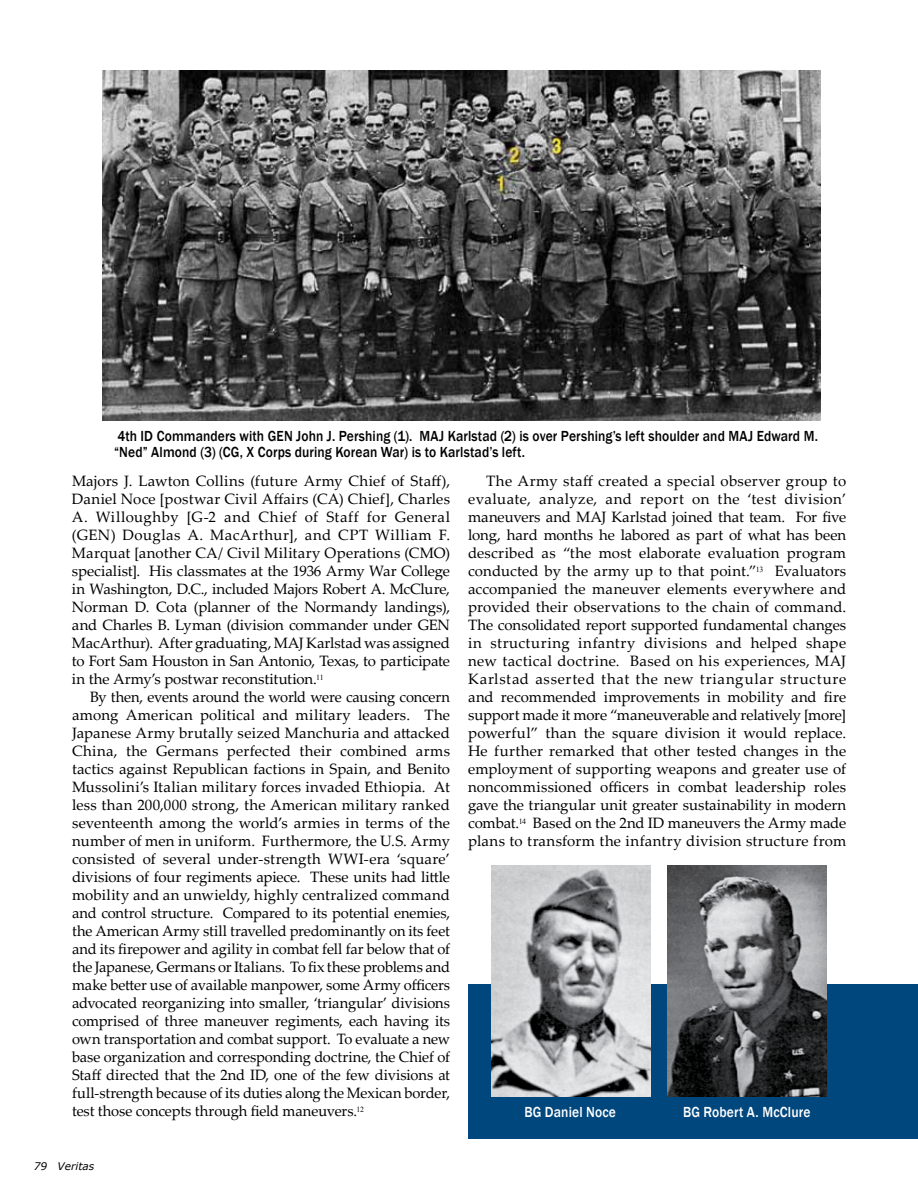
<style>
.page{position:relative;width:918px;height:1188px;background:#fff}
.page>*{position:absolute;margin:0;border:0;box-sizing:border-box;transform-origin:0 0}
.t1{font:15px/18px "Palatino Linotype";color:#000;text-align:justify}
.t2{font:500 15px/16.5px "Franklin Gothic";letter-spacing:.01em;color:#000;scale:.9 1}
.t3{font:500 15px "Franklin Gothic";letter-spacing:.01em;color:#fff;scale:.9 1}
.t4{font:italic 10.5px "Verdana";color:#000}
</style>
<div class="page">
<div style="left:469px;top:984px;width:449px;height:154px;background:#00477e"></div>
<img style="left:102px;top:70px;width:719px;height:350px">
<img style="left:491px;top:866px;width:159px;height:231px">
<img style="left:667px;top:866px;width:160px;height:231px">
<p class="t2" style="left:114px;top:428px;width:784px">4th ID Commanders with GEN John J. Pershing (1). MAJ Karlstad (2) is over Pershing’s left shoulder and MAJ Edward M. “Ned” Almond (3) (CG, X Corps during Korean War) is to Karlstad’s left.</p>
<p class="t1" style="left:72px;top:471px;width:380px">Majors J. Lawton Collins (future Army Chief of Staff), Daniel Noce [postwar Civil Affairs (CA) Chief], Charles A. Willoughby [G-2 and Chief of Staff for General (GEN) Douglas A. MacArthur], and CPT William F.<br>Marquat [another CA/ Civil Military Operations (CMO) specialist]. His classmates at the 1936 Army War College in Washington, D.C., included Majors Robert A. McClure, Norman D. Cota (planner of the Normandy landings), and Charles B. Lyman (division commander under GEN MacArthur). After graduating, MAJ Karlstad was assigned to Fort Sam Houston in San Antonio, Texas, to participate in the Army’s postwar reconstitution.<sup>11</sup></p>
<p class="t1" style="left:72px;top:687px;width:380px;text-indent:18px">By then, events around the world were causing concern among American political and military leaders. The Japanese Army brutally seized Manchuria and attacked China, the Germans perfected their combined arms tactics against Republican factions in Spain, and Benito Mussolini’s Italian military forces invaded Ethiopia. At less than 200,000 strong, the American military ranked seventeenth among the world’s armies in terms of the number of men in uniform. Furthermore, the U.S. Army consisted of several under-strength WWI-era ‘square’ divisions of four regiments apiece. These units had little mobility and an unwieldy, highly centralized command and control structure. Compared to its potential enemies, the American Army still travelled predominantly on its feet and its firepower and agility in combat fell far below that of the Japanese, Germans or Italians. To fix these problems and make better use of available manpower, some Army officers advocated reorganizing into smaller, ‘triangular’ divisions comprised of three maneuver regiments, each having its own transportation and combat support. To evaluate a new base organization and corresponding doctrine, the Chief of Staff directed that the 2nd ID, one of the few divisions at full-strength because of its duties along the Mexican border, test those concepts through field maneuvers.<sup>12</sup></p>
<p class="t4" style="left:34px;top:1159px;width:62px">79 Veritas</p>
<p class="t1" style="left:468px;top:471px;width:380px;text-indent:18px">The Army staff created a special observer group to evaluate, analyze, and report on the ‘test division’ maneuvers and MAJ Karlstad joined that team. For five long, hard months he labored as part of what has been described as “the most elaborate evaluation program conducted by the army up to that point.”<sup>13</sup> Evaluators accompanied the maneuver elements everywhere and provided their observations to the chain of command.<br>The consolidated report supported fundamental changes in structuring infantry divisions and helped shape new tactical doctrine. Based on his experiences, MAJ Karlstad asserted that the new triangular structure and recommended improvements in mobility and fire support made it more “maneuverable and relatively [more] powerful” than the square division it would replace.<br>He further remarked that other tested changes in the employment of supporting weapons and greater use of noncommissioned officers in combat leadership roles gave the triangular unit greater sustainability in modern combat.<sup>14</sup> Based on the 2nd ID maneuvers the Army made plans to transform the infantry division structure from</p>
<p class="t3" style="left:524px;top:1103px;width:103px">BG Daniel Noce</p>
<p class="t3" style="left:683px;top:1103px;width:143px">BG Robert A. McClure</p>
</div>
